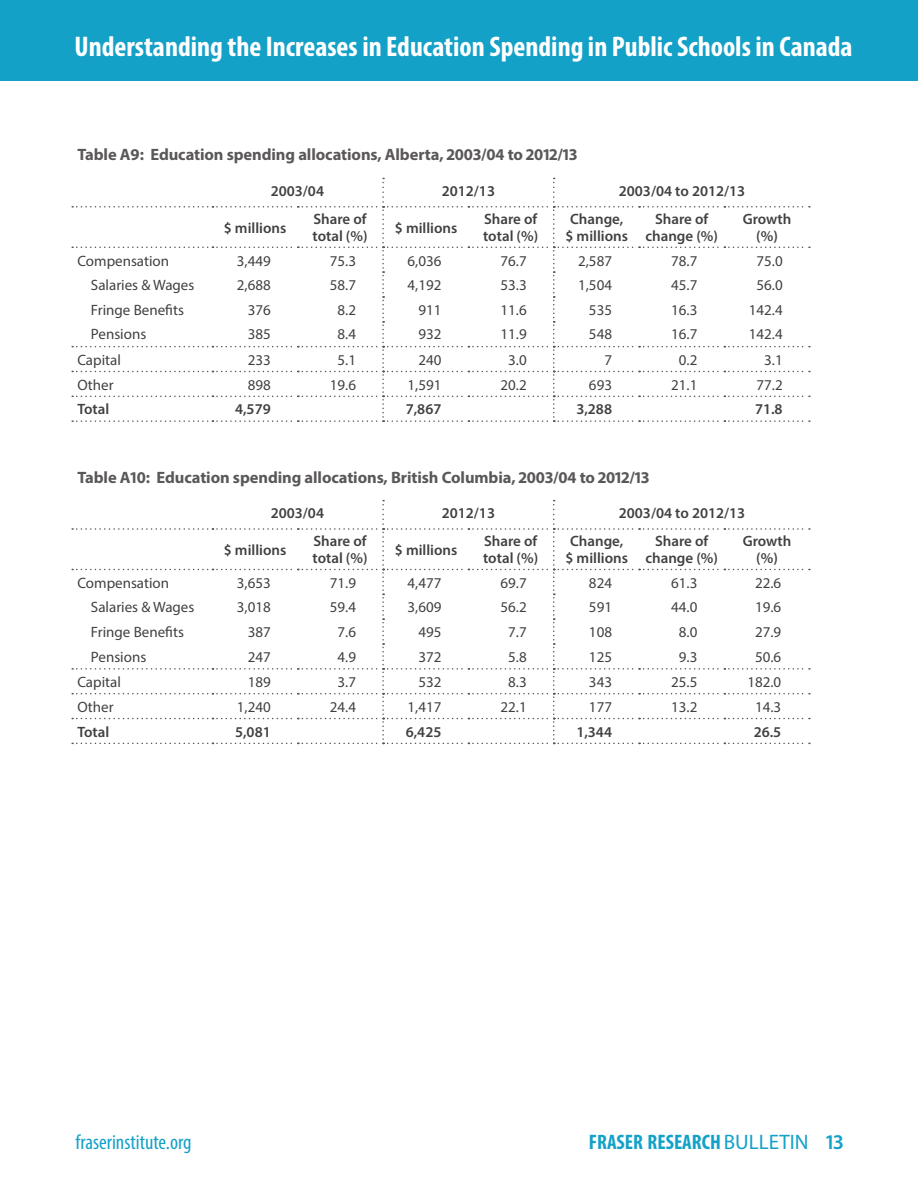
<style>
.page{position:relative;width:918px;height:1188px;background:#fff}
.page>*{position:absolute;margin:0;border:0;box-sizing:border-box;transform-origin:0 0}
.t1{font:700 condensed 28.5px "Myriad Pro";color:#fff}
.t2{font:700 condensed 21px "Myriad Pro";color:#14a1c7}
.t3{font:condensed 21px "Myriad Pro";color:#14a1c7}
.t4{font:700 16.5px "Myriad Pro";letter-spacing:-.005em;color:#231f20}
.t5{font:15px "Myriad Pro";color:#000}
.t6{font:600 15px/17.2px "Myriad Pro";color:#000;text-align:center}
.s1{font-weight:400;font-stretch:normal}
.s2{font-weight:600;font-stretch:normal}
</style>
<div class="page">
<div style="left:0;top:0;width:918px;height:81px;background:#14a1c7"></div>
<svg style="left:72px;top:178px;width:738px;height:244px"></svg>
<svg style="left:72px;top:500px;width:738px;height:244px"></svg>
<h1 class="t1" style="left:75px;top:29px;width:780px">Understanding the Increases in Education Spending in Public Schools in Canada</h1>
<p class="t4" style="left:77px;top:144px;width:501px">Table A9: Education spending allocations, Alberta, 2003/04 to 2012/13</p>
<p class="t6" style="left:271px;top:182px;width:55px">2003/04</p>
<p class="t6" style="left:442px;top:182px;width:55px">2012/13</p>
<p class="t6" style="left:619px;top:182px;width:128px">2003/04 to 2012/13</p>
<p class="t6" style="left:224px;top:219px;width:64px">$ millions</p>
<p class="t6" style="left:313px;top:210px;width:57px;text-align:left">Share of total (%)</p>
<p class="t6" style="left:395px;top:219px;width:64px">$ millions</p>
<p class="t6" style="left:483px;top:210px;width:57px;text-align:left">Share of total (%)</p>
<p class="t6" style="left:566px;top:210px;width:64px">Change, $ millions</p>
<p class="t6" style="left:645px;top:210px;width:74px">Share of change (%)</p>
<p class="t6" style="left:743px;top:210px;width:50px">Growth (%)</p>
<p class="t5" style="left:77px;top:251px;width:93px">Compensation</p>
<p class="t5" style="left:237px;top:251px;width:35px">3,449</p>
<p class="t5" style="left:330px;top:251px;width:28px">75.3</p>
<p class="t5" style="left:408px;top:251px;width:35px">6,036</p>
<p class="t5" style="left:501px;top:251px;width:28px">76.7</p>
<p class="t5" style="left:578px;top:251px;width:35px">2,587</p>
<p class="t5" style="left:671px;top:251px;width:28px">78.7</p>
<p class="t5" style="left:757px;top:251px;width:28px">75.0</p>
<p class="t5" style="left:91px;top:276px;width:105px">Salaries &amp; Wages</p>
<p class="t5" style="left:237px;top:276px;width:35px">2,688</p>
<p class="t5" style="left:330px;top:276px;width:28px">58.7</p>
<p class="t5" style="left:408px;top:276px;width:35px">4,192</p>
<p class="t5" style="left:501px;top:276px;width:28px">53.3</p>
<p class="t5" style="left:578px;top:276px;width:35px">1,504</p>
<p class="t5" style="left:671px;top:276px;width:28px">45.7</p>
<p class="t5" style="left:757px;top:276px;width:28px">56.0</p>
<p class="t5" style="left:91px;top:301px;width:95px">Fringe Benefits</p>
<p class="t5" style="left:248px;top:301px;width:25px">376</p>
<p class="t5" style="left:338px;top:301px;width:20px">8.2</p>
<p class="t5" style="left:418px;top:301px;width:25px">911</p>
<p class="t5" style="left:501px;top:301px;width:28px">11.6</p>
<p class="t5" style="left:589px;top:301px;width:25px">535</p>
<p class="t5" style="left:671px;top:301px;width:28px">16.3</p>
<p class="t5" style="left:749px;top:301px;width:35px">142.4</p>
<p class="t5" style="left:91px;top:325px;width:57px">Pensions</p>
<p class="t5" style="left:248px;top:325px;width:25px">385</p>
<p class="t5" style="left:338px;top:325px;width:20px">8.4</p>
<p class="t5" style="left:418px;top:325px;width:25px">932</p>
<p class="t5" style="left:501px;top:325px;width:28px">11.9</p>
<p class="t5" style="left:589px;top:325px;width:25px">548</p>
<p class="t5" style="left:671px;top:325px;width:28px">16.7</p>
<p class="t5" style="left:749px;top:325px;width:35px">142.4</p>
<p class="t5" style="left:77px;top:350px;width:45px">Capital</p>
<p class="t5" style="left:248px;top:350px;width:25px">233</p>
<p class="t5" style="left:338px;top:350px;width:20px">5.1</p>
<p class="t5" style="left:418px;top:350px;width:25px">240</p>
<p class="t5" style="left:508px;top:350px;width:20px">3.0</p>
<p class="t5" style="left:604px;top:350px;width:9px">7</p>
<p class="t5" style="left:679px;top:350px;width:20px">0.2</p>
<p class="t5" style="left:764px;top:350px;width:20px">3.1</p>
<p class="t5" style="left:77px;top:375px;width:38px">Other</p>
<p class="t5" style="left:248px;top:375px;width:25px">898</p>
<p class="t5" style="left:330px;top:375px;width:28px">19.6</p>
<p class="t5" style="left:408px;top:375px;width:35px">1,591</p>
<p class="t5" style="left:501px;top:375px;width:28px">20.2</p>
<p class="t5" style="left:589px;top:375px;width:25px">693</p>
<p class="t5" style="left:671px;top:375px;width:28px">21.1</p>
<p class="t5" style="left:757px;top:375px;width:28px">77.2</p>
<p class="t6" style="left:77px;top:400px;width:33px">Total</p>
<p class="t6" style="left:235px;top:400px;width:37px">4,579</p>
<p class="t6" style="left:406px;top:400px;width:37px">7,867</p>
<p class="t6" style="left:576px;top:400px;width:37px">3,288</p>
<p class="t6" style="left:755px;top:400px;width:29px">71.8</p>
<p class="t4" style="left:77px;top:466px;width:573px">Table A10: Education spending allocations, British Columbia, 2003/04 to 2012/13</p>
<p class="t6" style="left:271px;top:504px;width:55px">2003/04</p>
<p class="t6" style="left:442px;top:504px;width:55px">2012/13</p>
<p class="t6" style="left:619px;top:504px;width:128px">2003/04 to 2012/13</p>
<p class="t6" style="left:224px;top:541px;width:64px">$ millions</p>
<p class="t6" style="left:313px;top:532px;width:57px;text-align:left">Share of total (%)</p>
<p class="t6" style="left:395px;top:541px;width:64px">$ millions</p>
<p class="t6" style="left:483px;top:532px;width:57px;text-align:left">Share of total (%)</p>
<p class="t6" style="left:566px;top:532px;width:64px">Change, $ millions</p>
<p class="t6" style="left:645px;top:532px;width:74px">Share of change (%)</p>
<p class="t6" style="left:743px;top:532px;width:50px">Growth (%)</p>
<p class="t5" style="left:77px;top:574px;width:93px">Compensation</p>
<p class="t5" style="left:237px;top:574px;width:35px">3,653</p>
<p class="t5" style="left:330px;top:574px;width:28px">71.9</p>
<p class="t5" style="left:408px;top:574px;width:35px">4,477</p>
<p class="t5" style="left:501px;top:574px;width:28px">69.7</p>
<p class="t5" style="left:589px;top:574px;width:25px">824</p>
<p class="t5" style="left:671px;top:574px;width:28px">61.3</p>
<p class="t5" style="left:755px;top:574px;width:28px">22.6</p>
<p class="t5" style="left:91px;top:598px;width:105px">Salaries &amp; Wages</p>
<p class="t5" style="left:237px;top:598px;width:35px">3,018</p>
<p class="t5" style="left:330px;top:598px;width:28px">59.4</p>
<p class="t5" style="left:408px;top:598px;width:35px">3,609</p>
<p class="t5" style="left:501px;top:598px;width:28px">56.2</p>
<p class="t5" style="left:589px;top:598px;width:25px">591</p>
<p class="t5" style="left:671px;top:598px;width:28px">44.0</p>
<p class="t5" style="left:755px;top:598px;width:28px">19.6</p>
<p class="t5" style="left:91px;top:623px;width:95px">Fringe Benefits</p>
<p class="t5" style="left:248px;top:623px;width:25px">387</p>
<p class="t5" style="left:338px;top:623px;width:20px">7.6</p>
<p class="t5" style="left:418px;top:623px;width:25px">495</p>
<p class="t5" style="left:508px;top:623px;width:20px">7.7</p>
<p class="t5" style="left:589px;top:623px;width:25px">108</p>
<p class="t5" style="left:679px;top:623px;width:20px">8.0</p>
<p class="t5" style="left:755px;top:623px;width:28px">27.9</p>
<p class="t5" style="left:91px;top:647px;width:57px">Pensions</p>
<p class="t5" style="left:248px;top:647px;width:25px">247</p>
<p class="t5" style="left:338px;top:647px;width:20px">4.9</p>
<p class="t5" style="left:418px;top:647px;width:25px">372</p>
<p class="t5" style="left:508px;top:647px;width:20px">5.8</p>
<p class="t5" style="left:589px;top:647px;width:25px">125</p>
<p class="t5" style="left:679px;top:647px;width:20px">9.3</p>
<p class="t5" style="left:755px;top:647px;width:28px">50.6</p>
<p class="t5" style="left:77px;top:673px;width:45px">Capital</p>
<p class="t5" style="left:248px;top:673px;width:25px">189</p>
<p class="t5" style="left:338px;top:673px;width:20px">3.7</p>
<p class="t5" style="left:418px;top:673px;width:25px">532</p>
<p class="t5" style="left:508px;top:673px;width:20px">8.3</p>
<p class="t5" style="left:589px;top:673px;width:25px">343</p>
<p class="t5" style="left:671px;top:673px;width:28px">25.5</p>
<p class="t5" style="left:747px;top:673px;width:35px">182.0</p>
<p class="t5" style="left:77px;top:697px;width:38px">Other</p>
<p class="t5" style="left:237px;top:697px;width:35px">1,240</p>
<p class="t5" style="left:330px;top:697px;width:28px">24.4</p>
<p class="t5" style="left:408px;top:697px;width:35px">1,417</p>
<p class="t5" style="left:501px;top:697px;width:28px">22.1</p>
<p class="t5" style="left:589px;top:697px;width:25px">177</p>
<p class="t5" style="left:671px;top:697px;width:28px">13.2</p>
<p class="t5" style="left:755px;top:697px;width:28px">14.3</p>
<p class="t6" style="left:77px;top:723px;width:33px">Total</p>
<p class="t6" style="left:235px;top:723px;width:37px">5,081</p>
<p class="t6" style="left:406px;top:723px;width:37px">6,425</p>
<p class="t6" style="left:576px;top:723px;width:37px">1,344</p>
<p class="t6" style="left:754px;top:723px;width:29px">26.5</p>
<h2 class="t3" style="left:76px;top:1129px;width:117px">fraserinstitute.org</h2>
<h2 class="t2" style="left:589px;top:1129px;width:256px">FRASER RESEARCH <span class="s1">BULLETIN</span> <span class="s2">13</span></h2>
</div>
